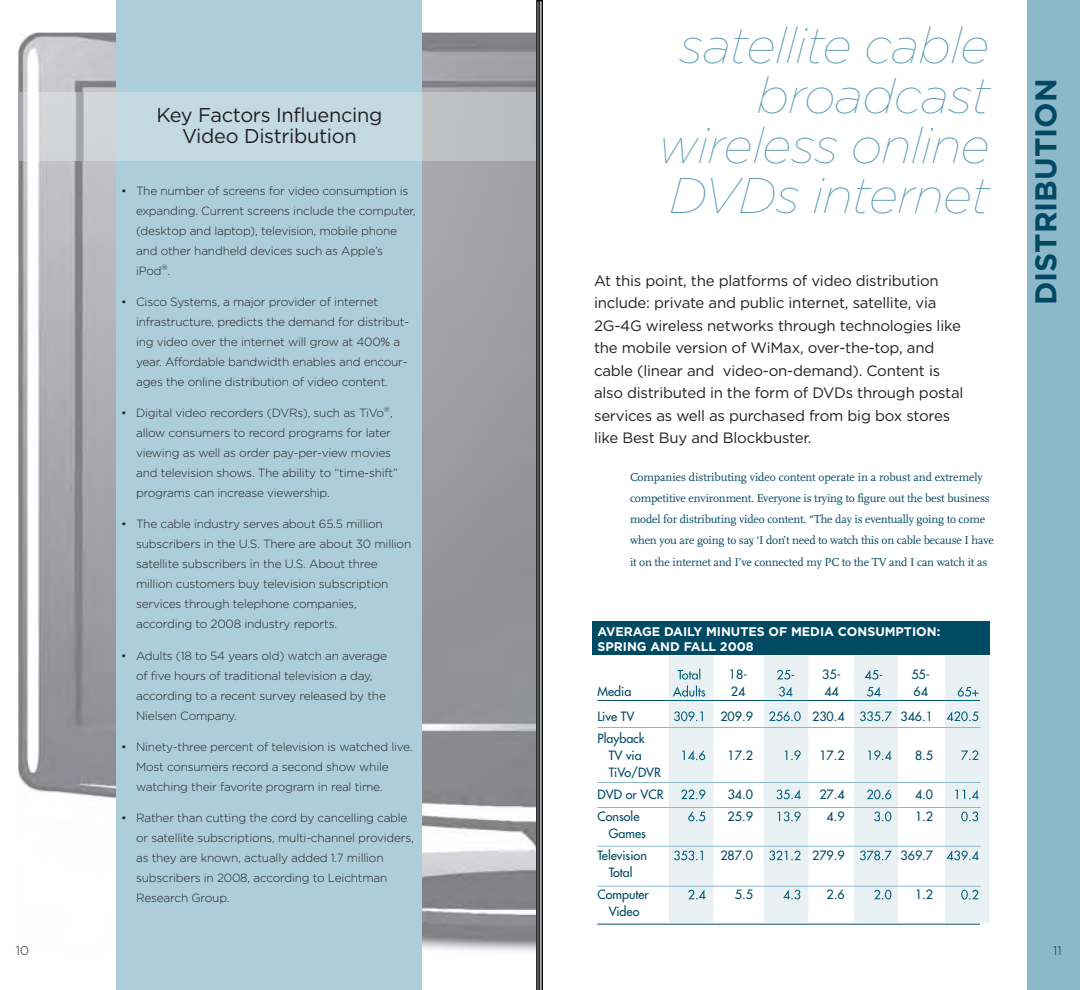
<style>
.page{position:relative;width:1080px;height:990px;background:#fff}
.page>*{position:absolute;margin:0;border:0;box-sizing:border-box;transform-origin:0 0}
.t1{font:italic 100 50px/50px "Gotham";letter-spacing:-.015em;color:#5d9bb2;text-align:right}
.t2{font:700 30px "Gotham";color:#004a64}
.t3{font:20px/21.2px "Gotham";letter-spacing:-.015em;color:#231f20;text-align:center}
.t4{font:15px/22.5px "Gotham";letter-spacing:-.015em;color:#231f20}
.t5{font:12.5px/22px "Futura";color:#004a64;text-align:right}
.t6{font:700 12.5px/15.4px "Gotham";color:#fff}
.t7{font:300 12.5px "Gotham";color:#231f20}
.t8{font:300 11.88px/20px "Gotham";letter-spacing:-.02em;color:#231f20}
.t9{font:11.88px/21.2px "Scala";letter-spacing:-.015em;color:#004a64}
</style>
<div class="page">
<img style="left:18px;top:33px;width:518px;height:921px">
<div style="left:1028px;top:0;width:52px;height:990px;background:#8db8c9"></div>
<div style="left:592px;top:621px;width:398px;height:34px;background:#004a64"></div>
<hr style="left:598px;top:700px;width:382px;height:1px;background:#004a64">
<hr style="left:598px;top:924px;width:382px;height:1px;background:#004a64">
<div style="left:669px;top:656px;width:44px;height:267px;background:#e9f1f5"></div>
<svg style="left:677px;top:669px;width:36px;height:11px"></svg>
<svg style="left:669px;top:686px;width:44px;height:11px"></svg>
<hr style="left:669px;top:700px;width:44px;height:1px;background:#005f7a">
<svg style="left:669px;top:750px;width:44px;height:10px"></svg>
<svg style="left:699px;top:789px;width:14px;height:10px"></svg>
<svg style="left:669px;top:810px;width:44px;height:11px"></svg>
<svg style="left:669px;top:849px;width:44px;height:11px"></svg>
<svg style="left:669px;top:889px;width:44px;height:11px"></svg>
<div style="left:764px;top:656px;width:44px;height:267px;background:#e9f1f5"></div>
<svg style="left:764px;top:669px;width:44px;height:11px"></svg>
<svg style="left:764px;top:686px;width:44px;height:11px"></svg>
<hr style="left:764px;top:700px;width:44px;height:1px;background:#005f7a">
<svg style="left:764px;top:750px;width:44px;height:10px"></svg>
<svg style="left:764px;top:789px;width:44px;height:10px"></svg>
<svg style="left:764px;top:810px;width:44px;height:11px"></svg>
<svg style="left:764px;top:849px;width:44px;height:11px"></svg>
<svg style="left:764px;top:889px;width:44px;height:11px"></svg>
<div style="left:854px;top:656px;width:44px;height:267px;background:#e9f1f5"></div>
<svg style="left:854px;top:669px;width:44px;height:11px"></svg>
<svg style="left:854px;top:686px;width:44px;height:11px"></svg>
<hr style="left:854px;top:700px;width:44px;height:1px;background:#005f7a">
<svg style="left:854px;top:711px;width:44px;height:10px"></svg>
<svg style="left:854px;top:750px;width:44px;height:10px"></svg>
<svg style="left:854px;top:789px;width:44px;height:10px"></svg>
<svg style="left:854px;top:810px;width:44px;height:11px"></svg>
<svg style="left:854px;top:849px;width:44px;height:11px"></svg>
<svg style="left:854px;top:889px;width:44px;height:11px"></svg>
<div style="left:945px;top:656px;width:44px;height:267px;background:#e9f1f5"></div>
<svg style="left:945px;top:686px;width:26px;height:11px"></svg>
<hr style="left:945px;top:700px;width:35px;height:1px;background:#005f7a">
<svg style="left:945px;top:711px;width:23px;height:10px"></svg>
<svg style="left:945px;top:750px;width:33px;height:10px"></svg>
<svg style="left:945px;top:789px;width:34px;height:10px"></svg>
<svg style="left:945px;top:810px;width:33px;height:11px"></svg>
<svg style="left:945px;top:849px;width:34px;height:11px"></svg>
<svg style="left:945px;top:889px;width:33px;height:11px"></svg>
<div style="left:116px;top:0;width:305px;height:990px;background:#aecdda"></div>
<div style="left:421px;top:92px;width:115px;height:69px;background:#bdbec1"></div>
<img style="left:18px;top:92px;width:98px;height:69px">
<div style="left:116px;top:92px;width:305px;height:69px;background:#c3dae3"></div>
<hr style="left:598px;top:727px;width:383px;height:1px;background:#8db8c9">
<hr style="left:598px;top:782px;width:383px;height:1px;background:#8db8c9">
<hr style="left:598px;top:807px;width:383px;height:1px;background:#8db8c9">
<hr style="left:598px;top:846px;width:383px;height:1px;background:#8db8c9">
<hr style="left:598px;top:886px;width:383px;height:1px;background:#8db8c9">
<svg style="left:536px;top:0;width:7px;height:990px;background:#4f5050"></svg>
<h3 class="t3" style="left:156px;top:104px;width:227px">Key Factors Influencing<br>Video Distribution</h3>
<p class="t8" style="left:136px;top:180px;width:281px;text-indent:-15px">• The number of screens for video consumption is expanding. Current screens include the computer, (desktop and laptop), television, mobile phone and other handheld devices such as Apple’s iPod<sup>®</sup>.</p>
<p class="t8" style="left:136px;top:292px;width:275px;text-indent:-15px">• Cisco Systems, a major provider of internet infrastructure, predicts the demand for distribut&shy;ing video over the internet will grow at 400% a year. Affordable bandwidth enables and encour&shy;ages the online distribution of video content.</p>
<p class="t8" style="left:136px;top:403px;width:264px;text-indent:-15px">• Digital video recorders (DVRs), such as TiVo<sup>®</sup>, allow consumers to record programs for later viewing as well as order pay-per-view movies and television shows. The ability to “time-shift” programs can increase viewership.</p>
<p class="t8" style="left:136px;top:514px;width:277px;text-indent:-15px">• The cable industry serves about 65.5 million subscribers in the U.S. There are about 30 million satellite subscribers in the U.S. About three million customers buy television subscription services through telephone companies, according to 2008 industry reports.</p>
<p class="t8" style="left:136px;top:645px;width:252px;text-indent:-15px">• Adults (18 to 54 years old) watch an average of five hours of traditional television a day, according to a recent survey released by the Nielsen Company.</p>
<p class="t8" style="left:136px;top:737px;width:278px;text-indent:-15px">• Ninety-three percent of television is watched live.<br>Most consumers record a second show while watching their favorite program in real time.</p>
<p class="t8" style="left:136px;top:808px;width:279px;text-indent:-15px">• Rather than cutting the cord by cancelling cable or satellite subscriptions, multi-channel providers, as they are known, actually added 1.7 million subscribers in 2008, according to Leichtman Research Group.</p>
<h1 class="t1" style="left:658px;top:19px;width:334px">satellite cable broadcast wireless online<br>DVDs internet</h1>
<p class="t4" style="left:594px;top:269px;width:371px">At this point, the platforms of video distribution include: private and public internet, satellite, via 2G-4G wireless networks through technologies like the mobile version of WiMax, over-the-top, and cable (linear and video-on-demand). Content is also distributed in the form of DVDs through postal services as well as purchased from big box stores like Best Buy and Blockbuster.</p>
<p class="t9" style="left:630px;top:466px;width:365px">Companies distributing video content operate in a robust and extremely competitive environment. Everyone is trying to figure out the best business model for distributing video content. “The day is eventually going to come when you are going to say, ‘I don’t need to watch this on cable because I have it on the internet and I’ve connected my PC to the TV and I can watch it as</p>
<p class="t6" style="left:598px;top:624px;width:344px">AVERAGE DAILY MINUTES OF MEDIA CONSUMPTION:<br>SPRING AND FALL 2008</p>
<p class="t5" style="left:729px;top:664px;width:20px">18-</p>
<p class="t5" style="left:822px;top:664px;width:20px">35-</p>
<p class="t5" style="left:911px;top:664px;width:20px">55-</p>
<p class="t5" style="left:598px;top:681px;width:35px">Media</p>
<p class="t5" style="left:731px;top:681px;width:16px">24</p>
<p class="t5" style="left:824px;top:681px;width:16px">44</p>
<p class="t5" style="left:913px;top:681px;width:16px">64</p>
<p class="t5" style="left:598px;top:705px;width:38px">Live TV</p>
<p class="t5" style="left:673px;top:705px;width:81px">309.1 209.9</p>
<p class="t5" style="left:598px;top:730px;width:49px;line-height:17px">Playback<br>TV via</p>
<p class="t5" style="left:728px;top:744px;width:27px">17.2</p>
<p class="t5" style="left:819px;top:744px;width:27px">17.2</p>
<p class="t5" style="left:915px;top:744px;width:20px">8.5</p>
<p class="t5" style="left:598px;top:761px;width:68px">TiVo/DVR<br>DVD or VCR</p>
<p class="t5" style="left:728px;top:783px;width:27px">34.0</p>
<p class="t5" style="left:819px;top:783px;width:27px">27.4</p>
<p class="t5" style="left:915px;top:783px;width:20px">4.0</p>
<p class="t5" style="left:598px;top:805px;width:43px">Console</p>
<p class="t5" style="left:728px;top:805px;width:27px">25.9</p>
<p class="t5" style="left:827px;top:805px;width:20px">4.9</p>
<p class="t5" style="left:915px;top:805px;width:20px">1.2</p>
<p class="t5" style="left:598px;top:822px;width:51px">Games<br>Television</p>
<p class="t5" style="left:673px;top:844px;width:81px">353.1 287.0</p>
<p class="t5" style="left:598px;top:862px;width:53px;text-align:center">Total<br>Computer</p>
<p class="t5" style="left:609px;top:901px;width:32px">Video</p>
<p class="t5" style="left:735px;top:884px;width:20px">5.5</p>
<p class="t5" style="left:827px;top:884px;width:20px">2.6</p>
<p class="t5" style="left:915px;top:884px;width:20px">1.2</p>
<h2 class="t2" style="left:1029px;top:305px;width:228px;rotate:-90deg">DISTRIBUTION</h2>
<p class="t7" style="left:16px;top:944px;width:15px">10</p>
<p class="t7" style="left:1053px;top:944px;width:10px">11</p>
</div>
